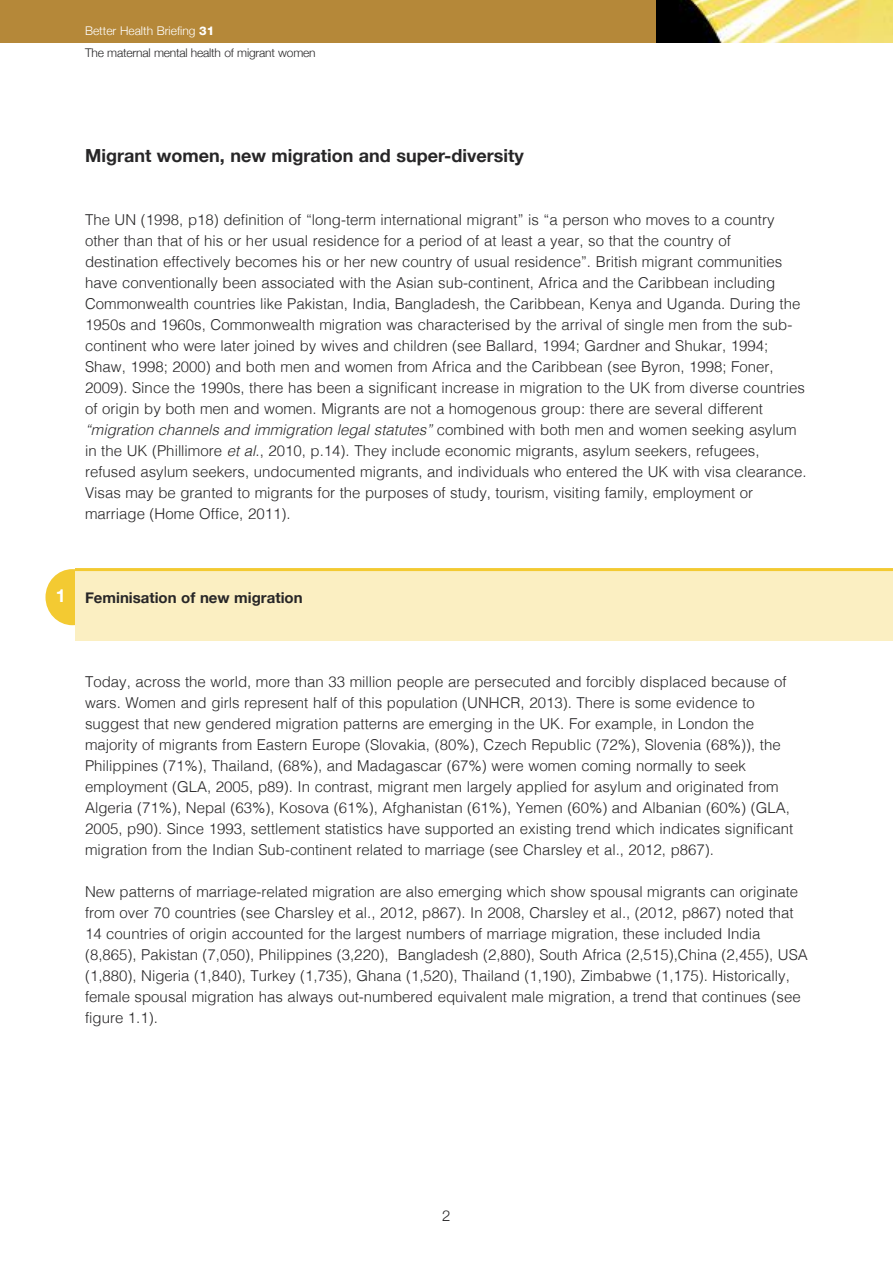
<style>
.page{position:relative;width:893px;height:1263px;background:#fff}
.page>*{position:absolute;margin:0;border:0;box-sizing:border-box;transform-origin:0 0}
.t1{font:700 18px "Helvetica Neue";color:#272627}
.t2{font:700 18px "Helvetica Neue";color:#fff}
.t3{font:300 15px/21px "Helvetica";color:#272627}
.t4{font:700 15px "Helvetica Neue";color:#272627}
.t5{font:300 15px "Helvetica Neue";color:#272627}
.t6{font:300 12px/22.5px "Helvetica Neue";letter-spacing:-.015em;color:#272627}
.s1{color:#fff}
.s2{font-family:"Helvetica Neue LT";font-weight:800;color:#fff}
.s3{font-style:italic}
</style>
<div class="page">
<div style="left:45px;top:569px;width:54px;height:56px;background:#f3ca32;border-radius:50%"></div>
<div style="left:75px;top:570px;width:818px;height:70px;background:#fbefc2"></div>
<hr style="left:75px;top:568px;width:818px;height:3px;background:#f3ca32">
<div style="left:0;top:0;width:657px;height:43px;background:#b58839"></div>
<img style="left:657px;top:0;width:236px;height:43px">
<p class="t6" style="left:85px;top:19px;width:232px"><span class="s1">Better Health Briefing</span> <span class="s2">31<br></span>The maternal mental health of migrant women</p>
<p class="t1" style="left:85px;top:145px;width:440px">Migrant women, new migration and super-diversity</p>
<p class="t3" style="left:85px;top:211px;width:723px">The UN (1998, p18) definition of “long-term international migrant” is “a person who moves to a country other than that of his or her usual residence for a period of at least a year, so that the country of destination effectively becomes his or her new country of usual residence”. British migrant communities have conventionally been associated with the Asian sub-continent, Africa and the Caribbean including Commonwealth countries like Pakistan, India, Bangladesh, the Caribbean, Kenya and Uganda. During the 1950s and 1960s, Commonwealth migration was characterised by the arrival of single men from the sub&shy;continent who were later joined by wives and children (see Ballard, 1994; Gardner and Shukar, 1994; Shaw, 1998; 2000) and both men and women from Africa and the Caribbean (see Byron, 1998; Foner, 2009). Since the 1990s, there has been a significant increase in migration to the UK from diverse countries of origin by both men and women. Migrants are not a homogenous group: there are several different <span class="s3">“migration channels and immigration legal statutes”</span> combined with both men and women seeking asylum in the UK (Phillimore <span class="s3">et al</span>., 2010, p.14). They include economic migrants, asylum seekers, refugees, refused asylum seekers, undocumented migrants, and individuals who entered the UK with visa clearance.<br>Visas may be granted to migrants for the purposes of study, tourism, visiting family, employment or marriage (Home Office, 2011).</p>
<p class="t2" style="left:56px;top:585px;width:12px">1</p>
<p class="t4" style="left:85px;top:588px;width:219px">Feminisation of new migration</p>
<p class="t3" style="left:85px;top:673px;width:710px">Today, across the world, more than 33 million people are persecuted and forcibly displaced because of wars. Women and girls represent half of this population (UNHCR, 2013). There is some evidence to suggest that new gendered migration patterns are emerging in the UK. For example, in London the majority of migrants from Eastern Europe (Slovakia, (80%), Czech Republic (72%), Slovenia (68%)), the Philippines (71%), Thailand, (68%), and Madagascar (67%) were women coming normally to seek employment (GLA, 2005, p89). In contrast, migrant men largely applied for asylum and originated from Algeria (71%), Nepal (63%), Kosova (61%), Afghanistan (61%), Yemen (60%) and Albanian (60%) (GLA, 2005, p90). Since 1993, settlement statistics have supported an existing trend which indicates significant migration from the Indian Sub-continent related to marriage (see Charsley et al., 2012, p867).</p>
<p class="t3" style="left:85px;top:883px;width:724px">New patterns of marriage-related migration are also emerging which show spousal migrants can originate from over 70 countries (see Charsley et al., 2012, p867). In 2008, Charsley et al., (2012, p867) noted that 14 countries of origin accounted for the largest numbers of marriage migration, these included India (8,865), Pakistan (7,050), Philippines (3,220), Bangladesh (2,880), South Africa (2,515),China (2,455), USA (1,880), Nigeria (1,840), Turkey (1,735), Ghana (1,520), Thailand (1,190), Zimbabwe (1,175). Historically, female spousal migration has always out-numbered equivalent male migration, a trend that continues (see figure 1.1).</p>
<p class="t5" style="left:442px;top:1206px;width:10px">2</p>
</div>
